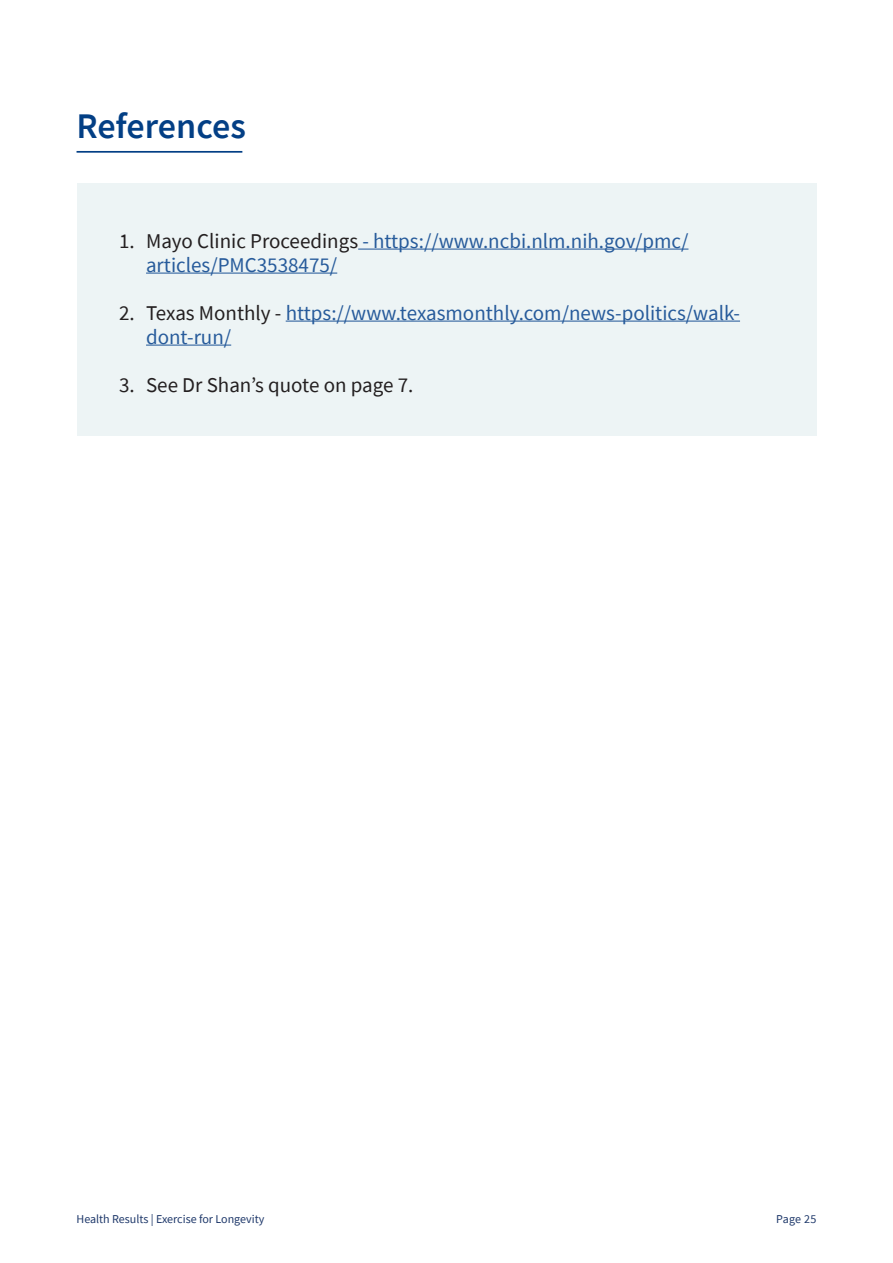
<style>
.page{position:relative;width:893px;height:1263px;background:#fff}
.page>*{position:absolute;margin:0;border:0;box-sizing:border-box;transform-origin:0 0}
.t1{font:600 36px "Source Sans Pro";letter-spacing:-.005em;color:#033f85}
.t2{font:21px/24px "Source Sans Pro";color:#275b9b}
.t3{font:21px "Source Sans Pro";color:#231f20}
.t4{font:12px "Source Sans Pro";color:#1e386a}
.s1{color:#231f20}
</style>
<div class="page">
<div style="left:77px;top:183px;width:739px;height:252px;background:#edf4f5"></div>
<hr style="left:358px;top:249px;width:330px;height:1px;background:#275b9b">
<hr style="left:146px;top:273px;width:191px;height:1px;background:#275b9b">
<hr style="left:286px;top:321px;width:454px;height:1px;background:#275b9b">
<hr style="left:146px;top:345px;width:85px;height:1px;background:#275b9b">
<hr style="left:77px;top:151px;width:165px;height:2px;background:#033f85">
<h1 class="t1" style="left:77px;top:102px;width:171px">References</h1>
<p class="t2" style="left:146px;top:228px;width:544px;text-indent:-27px"><span class="s1">1. Mayo Clinic Proceedings</span> - https://www.ncbi.nlm.nih.gov/pmc/ articles/PMC3538475/</p>
<p class="t2" style="left:146px;top:300px;width:595px;text-indent:-27px"><span class="s1">2. Texas Monthly -</span> https://www.texasmonthly.com/news-politics/walk&shy;dont-run/</p>
<p class="t3" style="left:119px;top:371px;width:296px">3. See Dr Shan’s quote on page 7.</p>
<p class="t4" style="left:77px;top:1212px;width:189px">Health Results | Exercise for Longevity</p>
<p class="t4" style="left:776px;top:1212px;width:42px">Page 25</p>
</div>
